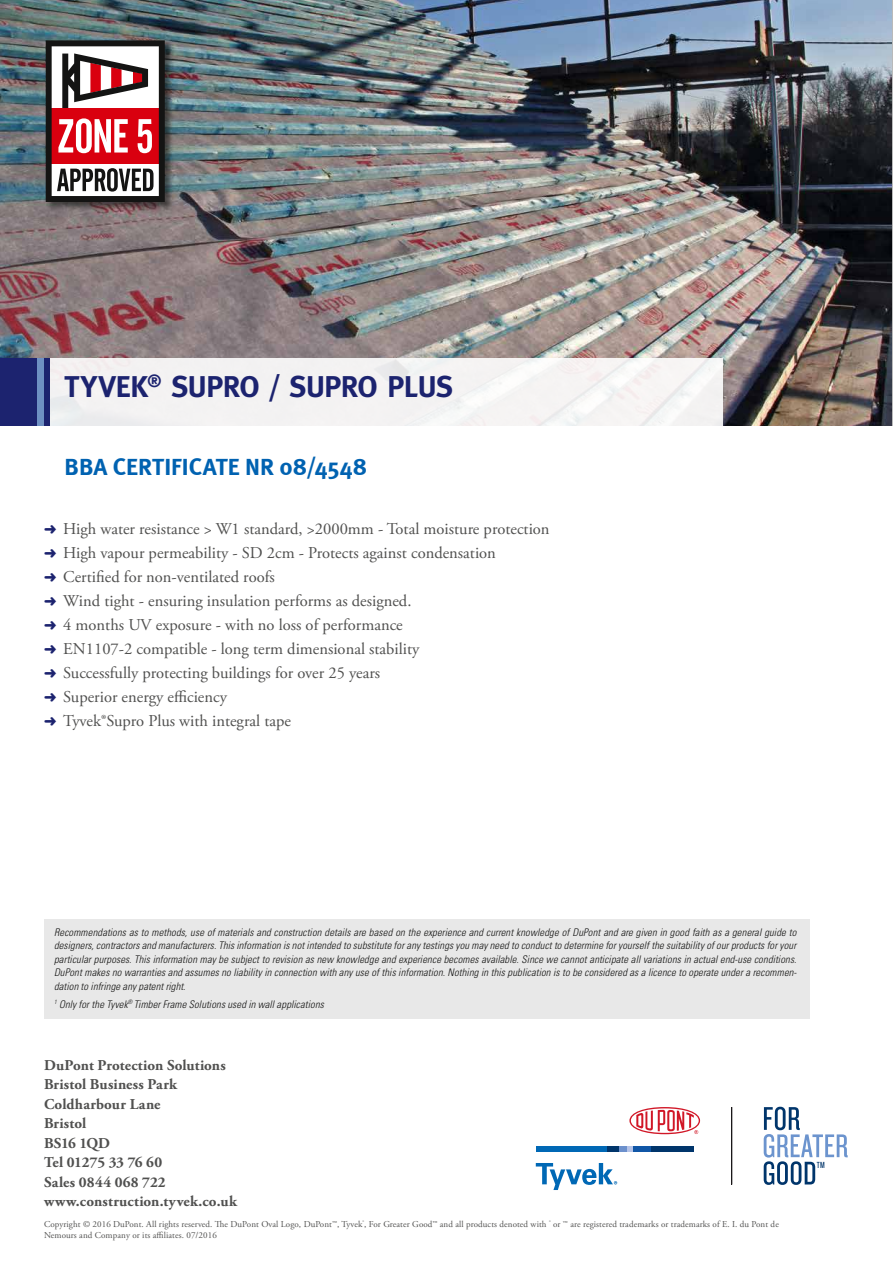
<style>
.page{position:relative;width:893px;height:1263px;background:#fff}
.page>*{position:absolute;margin:0;border:0;box-sizing:border-box;transform-origin:0 0}
.t1{font:700 30px "Meta";letter-spacing:-.01em;color:#1c236f}
.t2{font:700 24px "Meta";color:#0062b1}
.t3{font:16.5px/24px "Adobe Garamond Pro";color:#50504f}
.t4{font:700 15px/19.5px "Adobe Garamond Pro";letter-spacing:.01em;color:#50504f}
.t5{font:italic 300 condensed 10.5px/13.5px "Univers LT Std";letter-spacing:.01em;color:#141413;text-align:justify}
.t6{font:9.15px "Knockout HTF28 Junior Featherwt";color:#00356b}
.t7{font:9px/10.8px "Adobe Garamond Pro";letter-spacing:.01em;color:#50504f}
.s1{color:#1c236f}
</style>
<div class="page">
<img style="left:0;top:0;width:891px;height:425px">
<div style="left:34px;top:358px;width:689px;height:67px;background:#f4f2f2"></div>
<div style="left:0;top:358px;width:50px;height:67px;background:#1c236f"></div>
<div style="left:38px;top:358px;width:6px;height:67px;background:#6e90c2"></div>
<div style="left:44px;top:919px;width:765px;height:100px;background:#e8e8e8"></div>
<svg style="left:764px;top:1107px;width:84px;height:78px"></svg>
<svg style="left:629px;top:1107px;width:71px;height:27px"></svg>
<div style="left:536px;top:1146px;width:72px;height:6px;background:#0068b5"></div>
<div style="left:651px;top:1146px;width:43px;height:6px;background:#00356b"></div>
<svg style="left:536px;top:1163px;width:81px;height:27px"></svg>
<div style="left:627px;top:1146px;width:7px;height:6px;background:#b5c3e7"></div>
<div style="left:608px;top:1146px;width:11px;height:6px;background:#00356b"></div>
<div style="left:619px;top:1146px;width:8px;height:6px;background:#6c90cc"></div>
<div style="left:634px;top:1146px;width:17px;height:6px;background:#1056a6"></div>
<hr style="left:732px;top:1107px;width:1px;height:77px;background:#1b1819">
<div style="left:45px;top:40px;width:129px;height:171px;background:#141413;opacity:.6"></div>
<svg style="left:46px;top:40px;width:119px;height:162px"></svg>
<hr style="left:892px;top:993px;width:1px;height:122px;background:#1c236f">
<h1 class="t1" style="left:64px;top:369px;width:390px">TYVEK<sup>®</sup> SUPRO / SUPRO PLUS</h1>
<h2 class="t2" style="left:65px;top:452px;width:304px">BBA CERTIFICATE NR 08/4548</h2>
<p class="t3" style="left:44px;top:517px;width:507px"><span class="s1">➜</span> High water resistance &gt; W1 standard, &gt;2000mm - Total moisture protection <span class="s1">➜</span> High vapour permeability - SD 2cm - Protects against condensation<br><span class="s1">➜</span> Certified for non-ventilated roofs<br><span class="s1">➜</span> Wind tight - ensuring insulation performs as designed.<br><span class="s1">➜</span> 4 months UV exposure - with no loss of performance<br><span class="s1">➜</span> EN1107-2 compatible - long term dimensional stability<br><span class="s1">➜</span> Successfully protecting buildings for over 25 years<br><span class="s1">➜</span> Superior energy efficiency<br><span class="s1">➜</span> Tyvek®Supro Plus with integral tape</p>
<p class="t5" style="left:54px;top:925px;width:744px">Recommendations as to methods, use of materials and construction details are based on the experience and current knowledge of DuPont and are given in good faith as a general guide to designers, contractors and manufacturers. This information is not intended to substitute for any testings you may need to conduct to determine for yourself the suitability of our products for your particular purposes. This information may be subject to revision as new knowledge and experience becomes available. Since we cannot anticipate all variations in actual end-use conditions.<br>DuPont makes no warranties and assumes no liability in connection with any use of this information. Nothing in this publication is to be considered as a licence to operate under a recommen&shy;dation to infringe any patent right.</p>
<p class="t5" style="left:54px;top:997px;width:271px"><sup>1</sup> Only for the Tyvek<sup>®</sup> Timber Frame Solutions used in wall applications</p>
<h3 class="t4" style="left:44px;top:1056px;width:195px">DuPont Protection Solutions<br>Bristol Business Park<br>Coldharbour Lane<br>Bristol<br>BS16 1QD<br>Tel 01275 33 76 60<br>Sales 0844 068 722 www.construction.tyvek.co.uk</h3>
<p class="t7" style="left:44px;top:1219px;width:736px">Copyright © 2016 DuPont. All rights reserved. The DuPont Oval Logo, DuPont™, Tyvek<sup>®</sup>, For Greater Good™ and all products denoted with <sup>®</sup> or ™ are registered trademarks or trademarks of E. I. du Pont de<br>Nemours and Company or its affiliates. 07/2016</p>
<p class="t6" style="left:817px;top:1160px;width:10px">TM</p>
</div>
